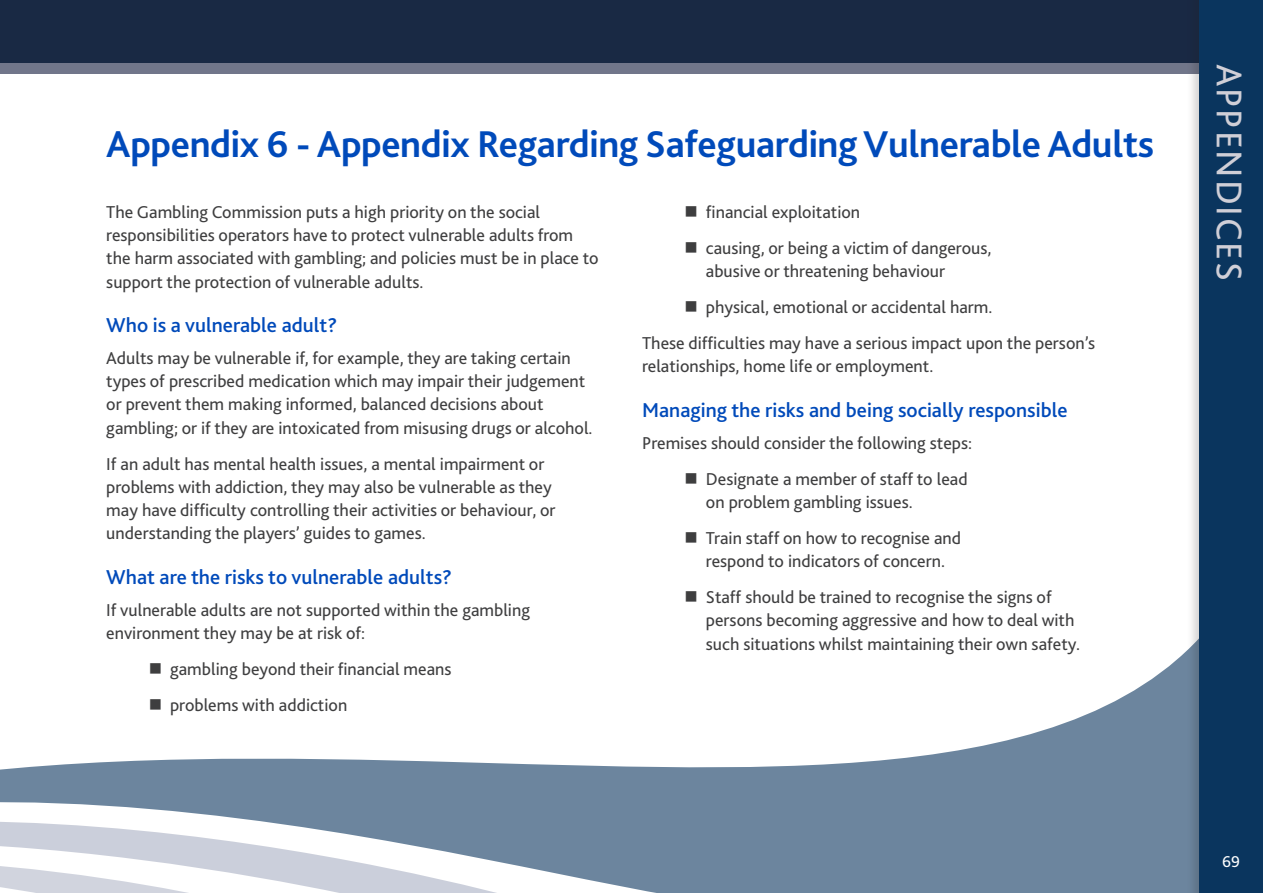
<style>
.page{position:relative;width:1263px;height:893px;background:#fff}
.page>*{position:absolute;margin:0;border:0;box-sizing:border-box;transform-origin:0 0}
.BOLD_headings{font:700 39px "Bliss";letter-spacing:-.01em;color:#004aba}
.SIDE_HEADINGS{font:37.5px "Bliss";letter-spacing:.05em;color:#d0cfd7}
.Sub_Heading{font:500 21px "Bliss";color:#004aba}
.Bliss_Body{font:18px/23.2px "Bliss";color:#3e3e3f}
.t1{font:16.5px "Bliss";color:#fff}
</style>
<div class="page">
<div style="left:0;top:0;width:1263px;height:74px;background:#71768a"></div>
<div style="left:0;top:0;width:1263px;height:62px;background:#192944"></div>
<svg style="left:0;top:651px;width:1186px;height:242px"></svg>
<svg style="left:0;top:820px;width:545px;height:73px"></svg>
<div style="left:1186px;top:0;width:77px;height:893px;background:#231f20;opacity:.2"></div>
<div style="left:1199px;top:0;width:64px;height:893px;background:#0a355e"></div>
<svg style="left:150px;top:663px;width:11px;height:11px"></svg>
<svg style="left:150px;top:699px;width:11px;height:11px"></svg>
<p class="BOLD_headings" style="left:106px;top:120px;width:1049px">Appendix 6 - Appendix Regarding Safeguarding Vulnerable Adults</p>
<p class="Bliss_Body" style="left:106px;top:200px;width:494px">The Gambling Commission puts a high priority on the social responsibilities operators have to protect vulnerable adults from the harm associated with gambling; and policies must be in place to support the protection of vulnerable adults.</p>
<p class="Sub_Heading" style="left:106px;top:312px;width:233px">Who is a vulnerable adult?</p>
<p class="Bliss_Body" style="left:106px;top:346px;width:488px">Adults may be vulnerable if, for example, they are taking certain types of prescribed medication which may impair their judgement or prevent them making informed, balanced decisions about gambling; or if they are intoxicated from misusing drugs or alcohol.</p>
<p class="Bliss_Body" style="left:106px;top:452px;width:451px">If an adult has mental health issues, a mental impairment or problems with addiction, they may also be vulnerable as they may have difficulty controlling their activities or behaviour, or understanding the players’ guides to games.</p>
<p class="Sub_Heading" style="left:106px;top:564px;width:347px">What are the risks to vulnerable adults?</p>
<p class="Bliss_Body" style="left:106px;top:598px;width:425px">If vulnerable adults are not supported within the gambling environment they may be at risk of:</p>
<p class="Bliss_Body" style="left:170px;top:657px;width:283px">gambling beyond their financial means</p>
<p class="Bliss_Body" style="left:170px;top:693px;width:179px">problems with addiction</p>
<p class="Bliss_Body" style="left:706px;top:200px;width:156px">financial exploitation</p>
<p class="Bliss_Body" style="left:706px;top:236px;width:287px">causing, or being a victim of dangerous, abusive or threatening behaviour</p>
<p class="Bliss_Body" style="left:706px;top:295px;width:288px">physical, emotional or accidental harm.</p>
<p class="Bliss_Body" style="left:642px;top:331px;width:454px">These difficulties may have a serious impact upon the person’s relationships, home life or employment.</p>
<p class="Sub_Heading" style="left:642px;top:397px;width:427px">Managing the risks and being socially responsible</p>
<p class="Bliss_Body" style="left:642px;top:431px;width:331px">Premises should consider the following steps:</p>
<p class="Bliss_Body" style="left:706px;top:467px;width:263px">Designate a member of staff to lead on problem gambling issues.</p>
<p class="Bliss_Body" style="left:706px;top:526px;width:257px">Train staff on how to recognise and respond to indicators of concern.</p>
<p class="Bliss_Body" style="left:706px;top:585px;width:376px">Staff should be trained to recognise the signs of persons becoming aggressive and how to deal with such situations whilst maintaining their own safety.</p>
<p class="SIDE_HEADINGS" style="left:1252px;top:64px;width:219px;rotate:90deg">APPENDICES</p>
<p class="t1" style="left:1222px;top:852px;width:19px">69</p>
</div>
